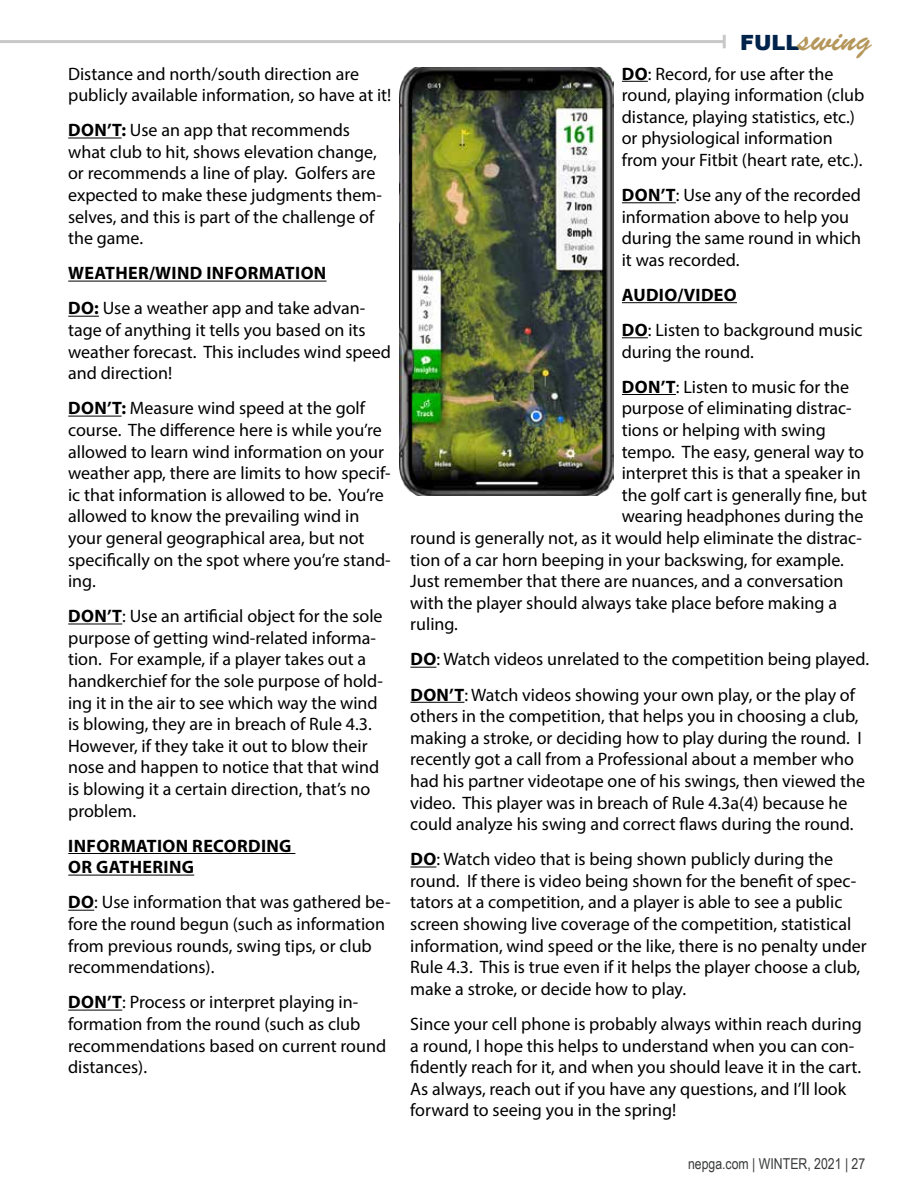
<style>
.page{position:relative;width:918px;height:1188px;background:#fff}
.page>*{position:absolute;margin:0;border:0;box-sizing:border-box;transform-origin:0 0}
.t1{font:33px "Brush Script Std";color:#b5975b}
.t2{font:18px/21.6px "Myriad Pro";color:#000}
.t3{font:700 18px/21.6px "Myriad Pro";letter-spacing:.02em;color:#000}
.t4{font:15px "Arial Narrow";color:#393a3a}
.s1{font-weight:700}
.s2{font-family:"Arial";font-weight:900;font-size:21px;color:#00234b}
</style>
<div class="page">
<hr style="left:0;top:40px;width:724px;height:3px;background:#c8c8c8">
<svg style="left:723px;top:35px;width:3px;height:13px"></svg>
<hr style="left:68px;top:138px;width:54px;height:1px;background:#000">
<hr style="left:68px;top:281px;width:259px;height:1px;background:#000">
<hr style="left:68px;top:316px;width:31px;height:1px;background:#000">
<hr style="left:68px;top:416px;width:54px;height:1px;background:#000">
<hr style="left:68px;top:624px;width:54px;height:1px;background:#000">
<hr style="left:68px;top:853px;width:227px;height:1px;background:#000">
<hr style="left:68px;top:875px;width:126px;height:1px;background:#000">
<svg style="left:68px;top:910px;width:26px;height:1px"></svg>
<hr style="left:68px;top:1010px;width:54px;height:1px;background:#000">
<svg style="left:622px;top:81px;width:26px;height:1px"></svg>
<hr style="left:622px;top:202px;width:54px;height:1px;background:#000">
<hr style="left:622px;top:302px;width:115px;height:1px;background:#000">
<svg style="left:622px;top:337px;width:26px;height:1px"></svg>
<hr style="left:622px;top:394px;width:54px;height:1px;background:#000">
<svg style="left:410px;top:667px;width:26px;height:1px"></svg>
<hr style="left:410px;top:702px;width:54px;height:1px;background:#000">
<svg style="left:410px;top:867px;width:26px;height:1px"></svg>
<img style="left:400px;top:68px;width:213px;height:428px">
<p class="t2" style="left:68px;top:62px;width:325px">Distance and north/south direction are publicly available information, so have at it!</p>
<p class="t2" style="left:68px;top:119px;width:315px"><span class="s1">DON’T:</span> Use an app that recommends what club to hit, shows elevation change, or recommends a line of play. Golfers are expected to make these judgments them&shy;selves, and this is part of the challenge of the game.</p>
<p class="t2" style="left:68px;top:255px;width:298px;line-height:35.1px"><span class="s1">WEATHER/WIND INFORMATION<br>DO:</span> Use a weather app and take advan-</p>
<p class="t2" style="left:68px;top:319px;width:324px">tage of anything it tells you based on its weather forecast. This includes wind speed and direction!</p>
<p class="t2" style="left:68px;top:397px;width:324px"><span class="s1">DON’T:</span> Measure wind speed at the golf course. The difference here is while you’re allowed to learn wind information on your weather app, there are limits to how specif&shy;ic that information is allowed to be. You’re allowed to know the prevailing wind in your general geographical area, but not specifically on the spot where you’re stand&shy;ing.</p>
<p class="t2" style="left:68px;top:605px;width:316px"><span class="s1">DON’T</span>: Use an artificial object for the sole purpose of getting wind-related informa&shy;tion. For example, if a player takes out a handkerchief for the sole purpose of hold&shy;ing it in the air to see which way the wind is blowing, they are in breach of Rule 4.3.<br>However, if they take it out to blow their nose and happen to notice that that wind is blowing it a certain direction, that’s no problem.</p>
<p class="t3" style="left:68px;top:834px;width:225px">INFORMATION RECORDING<br>OR GATHERING</p>
<p class="t2" style="left:68px;top:891px;width:324px"><span class="s1">DO</span>: Use information that was gathered be&shy;fore the round begun (such as information from previous rounds, swing tips, or club recommendations).</p>
<p class="t2" style="left:68px;top:991px;width:320px"><span class="s1">DON’T</span>: Process or interpret playing in&shy;formation from the round (such as club recommendations based on current round distances).</p>
<h1 class="t1" style="left:740px;top:20px;width:133px"><span class="s2">FULL</span>swing</h1>
<p class="t2" style="left:622px;top:62px;width:244px"><span class="s1">DO</span>: Record, for use after the round, playing information (club distance, playing statistics, etc.) or physiological information from your Fitbit (heart rate, etc.).</p>
<p class="t2" style="left:622px;top:184px;width:241px"><span class="s1">DON’T</span>: Use any of the recorded information above to help you during the same round in which it was recorded.</p>
<p class="t2" style="left:622px;top:277px;width:242px;line-height:35.1px"><span class="s1">AUDIO/VIDEO<br>DO</span>: Listen to background music</p>
<p class="t2" style="left:622px;top:334px;width:229px;line-height:35.1px">during the round.<br><span class="s1">DON’T</span>: Listen to music for the</p>
<p class="t2" style="left:622px;top:397px;width:232px">purpose of eliminating distrac-</p>
<p class="t2" style="left:622px;top:419px;width:206px">tions or helping with swing</p>
<p class="t2" style="left:622px;top:440px;width:244px">tempo. The easy, general way to</p>
<p class="t2" style="left:622px;top:462px;width:241px">interpret this is that a speaker in</p>
<p class="t2" style="left:622px;top:484px;width:247px">the golf cart is generally fine, but</p>
<p class="t2" style="left:622px;top:505px;width:243px">wearing headphones during the</p>
<p class="t2" style="left:410px;top:527px;width:453px">round is generally not, as it would help eliminate the distrac-</p>
<p class="t2" style="left:410px;top:548px;width:435px">tion of a car horn beeping in your backswing, for example.</p>
<p class="t2" style="left:410px;top:570px;width:435px">Just remember that there are nuances, and a conversation</p>
<p class="t2" style="left:410px;top:592px;width:428px">with the player should always take place before making a</p>
<p class="t2" style="left:410px;top:613px;width:49px">ruling.</p>
<p class="t2" style="left:410px;top:642px;width:460px;line-height:35.1px"><span class="s1">DO</span>: Watch videos unrelated to the competition being played.<br><span class="s1">DON’T</span>: Watch videos showing your own play, or the play of</p>
<p class="t2" style="left:410px;top:705px;width:456px">others in the competition, that helps you in choosing a club, making a stroke, or deciding how to play during the round. I recently got a call from a Professional about a member who had his partner videotape one of his swings, then viewed the video. This player was in breach of Rule 4.3a(4) because he could analyze his swing and correct flaws during the round.</p>
<p class="t2" style="left:410px;top:848px;width:458px"><span class="s1">DO</span>: Watch video that is being shown publicly during the round. If there is video being shown for the benefit of spec&shy;tators at a competition, and a player is able to see a public screen showing live coverage of the competition, statistical information, wind speed or the like, there is no penalty under Rule 4.3. This is true even if it helps the player choose a club, make a stroke, or decide how to play.</p>
<p class="t2" style="left:410px;top:1013px;width:453px">Since your cell phone is probably always within reach during a round, I hope this helps to understand when you can con&shy;fidently reach for it, and when you should leave it in the cart.<br>As always, reach out if you have any questions, and I’ll look forward to seeing you in the spring!</p>
<p class="t4" style="left:688px;top:1153px;width:179px">nepga.com | WINTER, 2021 | 27</p>
</div>
